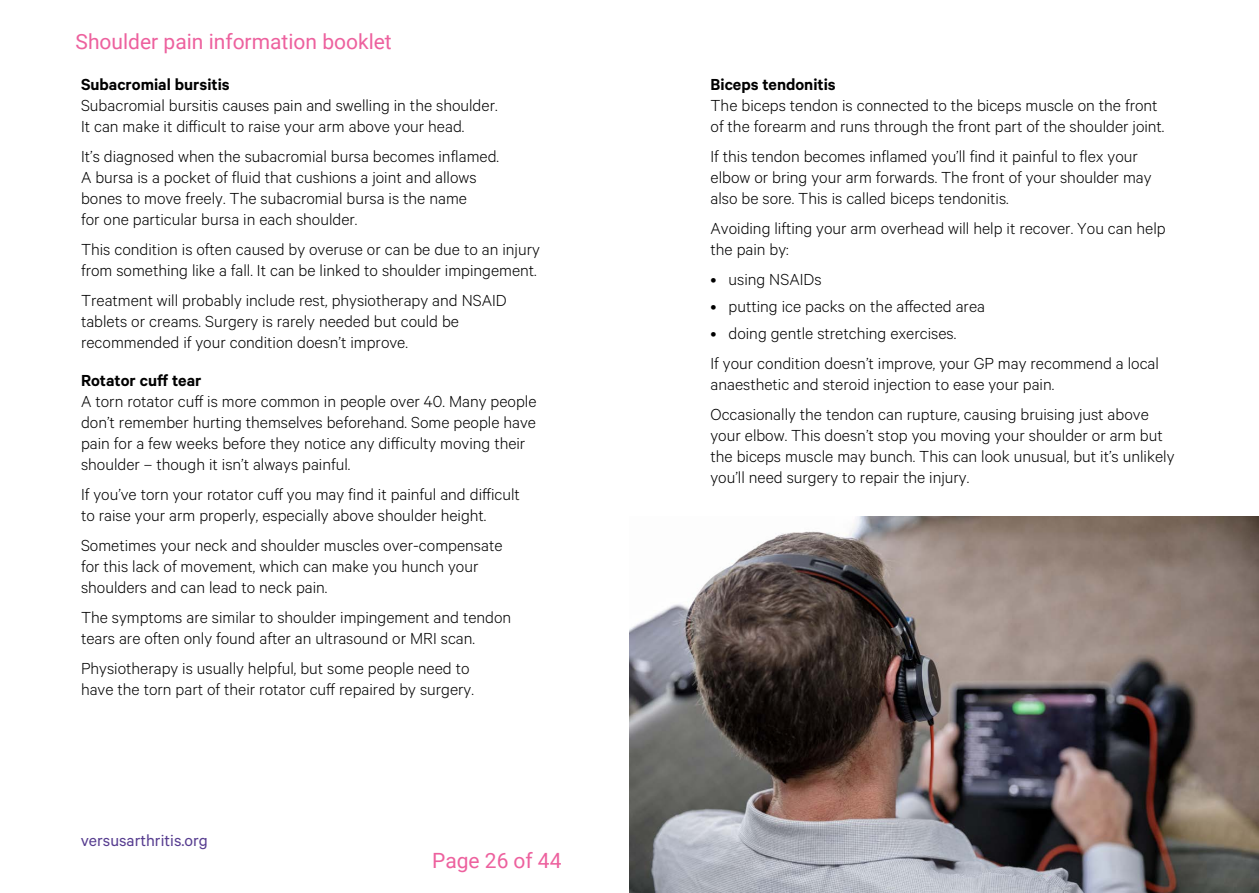
<style>
.page{position:relative;width:1259px;height:893px;background:#fff}
.page>*{position:absolute;margin:0;border:0;box-sizing:border-box;transform-origin:0 0}
.t1{font:21px "Roboto";color:#ed619e}
.Body_text_12_14pt{font:300 18px/21px "Calibre";color:#000}
.Heading_12_14pt__H3{font:600 18px "Calibre";color:#000}
.t2{font:18px "Calibre";color:#573d90}
</style>
<div class="page">
<img style="left:629px;top:517px;width:630px;height:376px">
<p class="t1" style="left:76px;top:27px;width:318px">Shoulder pain information booklet</p>
<p class="Heading_12_14pt__H3" style="left:81px;top:73px;width:150px">Subacromial bursitis</p>
<p class="Body_text_12_14pt" style="left:81px;top:94px;width:418px">Subacromial bursitis causes pain and swelling in the shoulder.<br>It can make it difficult to raise your arm above your head.</p>
<p class="Body_text_12_14pt" style="left:81px;top:145px;width:419px">It’s diagnosed when the subacromial bursa becomes inflamed.<br>A bursa is a pocket of fluid that cushions a joint and allows bones to move freely. The subacromial bursa is the name<br>for one particular bursa in each shoulder.</p>
<p class="Body_text_12_14pt" style="left:81px;top:238px;width:460px">This condition is often caused by overuse or can be due to an injury from something like a fall. It can be linked to shoulder impingement.</p>
<p class="Body_text_12_14pt" style="left:81px;top:289px;width:427px">Treatment will probably include rest, physiotherapy and NSAID tablets or creams. Surgery is rarely needed but could be recommended if your condition doesn’t improve.</p>
<p class="Heading_12_14pt__H3" style="left:81px;top:370px;width:122px">Rotator cuff tear</p>
<p class="Body_text_12_14pt" style="left:81px;top:390px;width:457px">A torn rotator cuff is more common in people over 40. Many people don’t remember hurting themselves beforehand. Some people have pain for a few weeks before they notice any difficulty moving their shoulder – though it isn’t always painful.</p>
<p class="Body_text_12_14pt" style="left:81px;top:483px;width:440px">If you’ve torn your rotator cuff you may find it painful and difficult to raise your arm properly, especially above shoulder height.</p>
<p class="Body_text_12_14pt" style="left:81px;top:534px;width:423px">Sometimes your neck and shoulder muscles over-compensate for this lack of movement, which can make you hunch your shoulders and can lead to neck pain.</p>
<p class="Body_text_12_14pt" style="left:81px;top:606px;width:432px">The symptoms are similar to shoulder impingement and tendon tears are often only found after an ultrasound or MRI scan.</p>
<p class="Body_text_12_14pt" style="left:81px;top:657px;width:394px">Physiotherapy is usually helpful, but some people need to have the torn part of their rotator cuff repaired by surgery.</p>
<p class="t2" style="left:81px;top:829px;width:129px">versusarthritis.org</p>
<p class="t1" style="left:432px;top:846px;width:131px">Page 26 of 44</p>
<p class="Heading_12_14pt__H3" style="left:710px;top:73px;width:127px">Biceps tendonitis</p>
<p class="Body_text_12_14pt" style="left:710px;top:94px;width:455px">The biceps tendon is connected to the biceps muscle on the front of the forearm and runs through the front part of the shoulder joint.</p>
<p class="Body_text_12_14pt" style="left:710px;top:145px;width:442px">If this tendon becomes inflamed you’ll find it painful to flex your elbow or bring your arm forwards. The front of your shoulder may also be sore. This is called biceps tendonitis.</p>
<p class="Body_text_12_14pt" style="left:710px;top:217px;width:457px">Avoiding lifting your arm overhead will help it recover. You can help the pain by:</p>
<p class="Body_text_12_14pt" style="left:710px;top:268px;width:112px">• using NSAIDs</p>
<p class="Body_text_12_14pt" style="left:710px;top:295px;width:276px">• putting ice packs on the affected area</p>
<p class="Body_text_12_14pt" style="left:710px;top:322px;width:247px">• doing gentle stretching exercises.</p>
<p class="Body_text_12_14pt" style="left:710px;top:352px;width:450px">If your condition doesn’t improve, your GP may recommend a local anaesthetic and steroid injection to ease your pain.</p>
<p class="Body_text_12_14pt" style="left:710px;top:403px;width:465px">Occasionally the tendon can rupture, causing bruising just above your elbow. This doesn’t stop you moving your shoulder or arm but the biceps muscle may bunch. This can look unusual, but it’s unlikely you’ll need surgery to repair the injury.</p>
</div>
